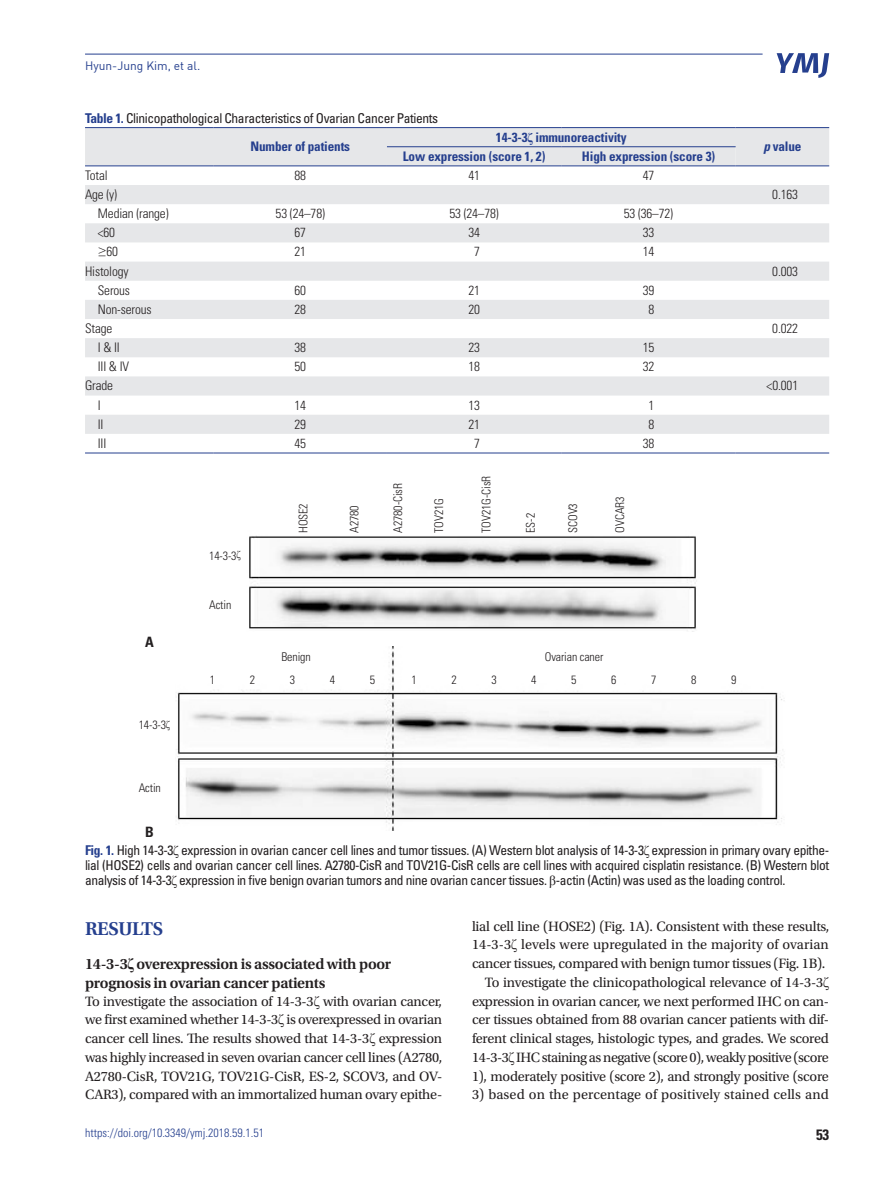
<style>
.page{position:relative;width:893px;height:1191px;background:#fff}
.page>*{position:absolute;margin:0;border:0;box-sizing:border-box;transform-origin:0 0}
.큰제목{font:600 19.5px "Utopia Std";letter-spacing:-.02em;color:#253f8e}
._1_제목{font:600 15.75px "Utopia Std";letter-spacing:-.02em;color:#231f20}
.t1{font:700 condensed 15px "Univers LT Std";color:#231f20}
.본문1{font:14.25px/18.8px "Utopia Std";letter-spacing:-.02em;color:#231f20;text-align:justify}
.본문{font:14.25px/18.8px "Utopia Std";letter-spacing:-.015em;color:#231f20;text-align:justify}
.본문-2{font:14.25px "Utopia Std";letter-spacing:.005em;color:#231f20}
.t2{font:700 condensed 14.25px "Univers LT Std";color:#231f20}
.사진설명{font:condensed 13.5px/15px "Univers LT Std";letter-spacing:-.03em;color:#231f20;text-align:justify}
.표제목{font:condensed 13.5px "Univers LT Std";letter-spacing:-.03em;color:#231f20}
.표본문{font:300 condensed 13.2px "Univers LT Std";letter-spacing:-.01em;color:#231f20}
.표본문-2{font:700 condensed 13.2px "Univers LT Std";letter-spacing:-.01em;color:#253f8e}
.그래프_글{font:300 condensed 12px "Univers LT Std";letter-spacing:-.01em;color:#231f20}
.t3{font:300 condensed 12px "Univers LT Std";color:#253f8e}
.교신저자{font:12px "Dinreg";color:#253f8e}
.s1{font-weight:700;color:#253f8e}
.s2{font-family:"Times New Roman";font-stretch:normal}
.s3{font-style:italic}
.s4{font-family:"Garamond";font-weight:400;font-stretch:normal}
.s5{font-family:"Times New Roman";font-weight:400;font-stretch:normal;font-size:10.5px}
.s6{font-family:"Times New Roman";font-weight:700}
.s7{font-family:"Times New Roman"}
</style>
<div class="page">
<svg style="left:777px;top:53px;width:52px;height:25px"></svg>
<hr style="left:85px;top:54px;width:678px;height:1px;background:#253f8e">
<div style="left:85px;top:128px;width:744px;height:38px;background:#e6e7e9"></div>
<svg style="left:85px;top:185px;width:744px;height:249px;fill:#e6e7e9"></svg>
<hr style="left:85px;top:127px;width:129px;height:1px;background:#253f8e">
<hr style="left:214px;top:127px;width:173px;height:1px;background:#253f8e">
<hr style="left:85px;top:166px;width:129px;height:1px;background:#253f8e">
<hr style="left:214px;top:166px;width:173px;height:1px;background:#253f8e">
<hr style="left:387px;top:127px;width:174px;height:1px;background:#253f8e">
<hr style="left:561px;top:127px;width:175px;height:1px;background:#253f8e">
<hr style="left:736px;top:127px;width:93px;height:1px;background:#253f8e">
<hr style="left:736px;top:166px;width:93px;height:1px;background:#253f8e">
<hr style="left:387px;top:146px;width:174px;height:1px;background:#253f8e">
<hr style="left:561px;top:146px;width:175px;height:1px;background:#253f8e">
<hr style="left:387px;top:166px;width:174px;height:1px;background:#253f8e">
<hr style="left:561px;top:166px;width:175px;height:1px;background:#253f8e">
<hr style="left:85px;top:453px;width:129px;height:1px;background:#253f8e">
<hr style="left:214px;top:453px;width:173px;height:1px;background:#253f8e">
<hr style="left:387px;top:453px;width:174px;height:1px;background:#253f8e">
<hr style="left:561px;top:453px;width:175px;height:1px;background:#253f8e">
<hr style="left:736px;top:453px;width:93px;height:1px;background:#253f8e">
<img style="left:249px;top:535px;width:448px;height:96px">
<img style="left:176px;top:646px;width:607px;height:184px">
<p class="교신저자" style="left:85px;top:58px;width:117px">Hyun-Jung Kim, et al.</p>
<p class="표제목" style="left:85px;top:110px;width:355px"><span class="s1">Table 1.</span> Clinicopathological Characteristics of Ovarian Cancer Patients</p>
<p class="표본문-2" style="left:250px;top:138px;width:101px">Number of patients</p>
<p class="표본문-2" style="left:496px;top:129px;width:132px">14-3-3<span class="s2">ζ</span> immunoreactivity</p>
<p class="표본문-2" style="left:403px;top:148px;width:144px">Low expression (score 1, 2)</p>
<p class="표본문-2" style="left:582px;top:148px;width:135px">High expression (score 3)</p>
<p class="표본문-2" style="left:763px;top:138px;width:40px"><span class="s3">p</span> value</p>
<p class="표본문" style="left:85px;top:167px;width:24px">Total</p>
<p class="표본문" style="left:295px;top:167px;width:13px">88</p>
<p class="표본문" style="left:468px;top:167px;width:13px">41</p>
<p class="표본문" style="left:643px;top:167px;width:13px">47</p>
<p class="표본문" style="left:85px;top:186px;width:34px">Age (y)</p>
<p class="표본문" style="left:772px;top:186px;width:27px">0.163</p>
<p class="표본문" style="left:98px;top:205px;width:72px">Median (range)</p>
<p class="표본문" style="left:276px;top:205px;width:51px">53 (24–78)</p>
<p class="표본문" style="left:449px;top:205px;width:51px">53 (24–78)</p>
<p class="표본문" style="left:624px;top:205px;width:51px">53 (36–72)</p>
<p class="표본문" style="left:98px;top:225px;width:19px">&lt;60</p>
<p class="표본문" style="left:295px;top:225px;width:13px">67</p>
<p class="표본문" style="left:468px;top:225px;width:13px">34</p>
<p class="표본문" style="left:643px;top:225px;width:13px">33</p>
<p class="표본문" style="left:98px;top:244px;width:22px"><span class="s4">≥</span>60</p>
<p class="표본문" style="left:295px;top:244px;width:13px">21</p>
<p class="표본문" style="left:474px;top:244px;width:7px">7</p>
<p class="표본문" style="left:643px;top:244px;width:13px">14</p>
<p class="표본문" style="left:85px;top:263px;width:45px">Histology</p>
<p class="표본문" style="left:772px;top:263px;width:27px">0.003</p>
<p class="표본문" style="left:98px;top:282px;width:34px">Serous</p>
<p class="표본문" style="left:295px;top:282px;width:13px">60</p>
<p class="표본문" style="left:468px;top:282px;width:13px">21</p>
<p class="표본문" style="left:643px;top:282px;width:13px">39</p>
<p class="표본문" style="left:98px;top:301px;width:55px">Non-serous</p>
<p class="표본문" style="left:295px;top:301px;width:13px">28</p>
<p class="표본문" style="left:468px;top:301px;width:13px">20</p>
<p class="표본문" style="left:648px;top:301px;width:7px">8</p>
<p class="표본문" style="left:85px;top:320px;width:29px">Stage</p>
<p class="표본문" style="left:772px;top:320px;width:27px">0.022</p>
<p class="표본문" style="left:98px;top:339px;width:24px">I &amp; II</p>
<p class="표본문" style="left:294px;top:339px;width:13px">38</p>
<p class="표본문" style="left:468px;top:339px;width:13px">23</p>
<p class="표본문" style="left:643px;top:339px;width:13px">15</p>
<p class="표본문" style="left:98px;top:359px;width:33px">III &amp; IV</p>
<p class="표본문" style="left:294px;top:359px;width:13px">50</p>
<p class="표본문" style="left:468px;top:359px;width:13px">18</p>
<p class="표본문" style="left:643px;top:359px;width:13px">32</p>
<p class="표본문" style="left:85px;top:378px;width:30px">Grade</p>
<p class="표본문" style="left:767px;top:378px;width:33px">&lt;0.001</p>
<p class="표본문" style="left:98px;top:397px;width:4px">I</p>
<p class="표본문" style="left:294px;top:397px;width:13px">14</p>
<p class="표본문" style="left:468px;top:397px;width:13px">13</p>
<p class="표본문" style="left:648px;top:397px;width:7px">1</p>
<p class="표본문" style="left:98px;top:416px;width:7px">II</p>
<p class="표본문" style="left:294px;top:416px;width:13px">29</p>
<p class="표본문" style="left:468px;top:416px;width:13px">21</p>
<p class="표본문" style="left:648px;top:416px;width:7px">8</p>
<p class="표본문" style="left:98px;top:435px;width:10px">III</p>
<p class="표본문" style="left:294px;top:435px;width:13px">45</p>
<p class="표본문" style="left:474px;top:435px;width:7px">7</p>
<p class="표본문" style="left:643px;top:435px;width:13px">38</p>
<p class="t2" style="left:145px;top:633px;width:10px">A</p>
<p class="그래프_글" style="left:139px;top:718px;width:33px">14-3-3<span class="s5">ζ</span></p>
<p class="그래프_글" style="left:139px;top:780px;width:24px">Actin</p>
<p class="그래프_글" style="left:209px;top:548px;width:33px">14-3-3<span class="s5">ζ</span></p>
<p class="그래프_글" style="left:209px;top:597px;width:24px">Actin</p>
<p class="그래프_글" style="left:296px;top:533px;width:31px;rotate:-90deg">HOSE2</p>
<p class="그래프_글" style="left:347px;top:533px;width:29px;rotate:-90deg">A2780</p>
<p class="그래프_글" style="left:391px;top:533px;width:51px;rotate:-90deg">A2780-CisR</p>
<p class="그래프_글" style="left:432px;top:533px;width:36px;rotate:-90deg">TOV21G</p>
<p class="그래프_글" style="left:479px;top:533px;width:58px;rotate:-90deg">TOV21G-CisR</p>
<p class="그래프_글" style="left:523px;top:533px;width:21px;rotate:-90deg">ES-2</p>
<p class="그래프_글" style="left:566px;top:533px;width:31px;rotate:-90deg">SCOV3</p>
<p class="그래프_글" style="left:613px;top:533px;width:38px;rotate:-90deg">OVCAR3</p>
<p class="그래프_글" style="left:281px;top:649px;width:31px">Benign</p>
<p class="그래프_글" style="left:545px;top:649px;width:60px">Ovarian caner</p>
<p class="그래프_글" style="left:210px;top:672px;width:7px">1</p>
<p class="그래프_글" style="left:250px;top:672px;width:7px">2</p>
<p class="그래프_글" style="left:290px;top:672px;width:7px">3</p>
<p class="그래프_글" style="left:330px;top:672px;width:7px">4</p>
<p class="그래프_글" style="left:370px;top:672px;width:7px">5</p>
<p class="그래프_글" style="left:411px;top:672px;width:7px">1</p>
<p class="그래프_글" style="left:451px;top:672px;width:7px">2</p>
<p class="그래프_글" style="left:491px;top:672px;width:7px">3</p>
<p class="그래프_글" style="left:531px;top:672px;width:7px">4</p>
<p class="그래프_글" style="left:571px;top:672px;width:7px">5</p>
<p class="그래프_글" style="left:611px;top:672px;width:7px">6</p>
<p class="그래프_글" style="left:651px;top:672px;width:7px">7</p>
<p class="그래프_글" style="left:691px;top:672px;width:7px">8</p>
<p class="그래프_글" style="left:731px;top:672px;width:7px">9</p>
<p class="t2" style="left:145px;top:823px;width:10px">B</p>
<p class="사진설명" style="left:85px;top:842px;width:746px"><span class="s1">Fig. 1.</span> High 14-3-3<span class="s2">ζ</span> expression in ovarian cancer cell lines and tumor tissues. (A) Western blot analysis of 14-3-3<span class="s2">ζ</span> expression in primary ovary epithe&shy;lial (HOSE2) cells and ovarian cancer cell lines. A2780-CisR and TOV21G-CisR cells are cell lines with acquired cisplatin resistance. (B) Western blot analysis of 14-3-3<span class="s2">ζ</span> expression in five benign ovarian tumors and nine ovarian cancer tissues. <span class="s2">β</span>-actin (Actin) was used as the loading control.</p>
<p class="큰제목" style="left:85px;top:917px;width:80px">RESULTS</p>
<p class="_1_제목" style="left:85px;top:955px;width:308px">14-3-3<span class="s6">ζ</span> overexpression is associated with poor</p>
<p class="_1_제목" style="left:85px;top:974px;width:242px">prognosis in ovarian cancer patients</p>
<p class="본문1" style="left:85px;top:992px;width:359px">To investigate the association of 14-3-3<span class="s7">ζ</span> with ovarian cancer, we first examined whether 14-3-3<span class="s7">ζ</span> is overexpressed in ovarian cancer cell lines. The results showed that 14-3-3<span class="s7">ζ</span> expression was highly increased in seven ovarian cancer cell lines (A2780, A2780-CisR, TOV21G, TOV21G-CisR, ES-2, SCOV3, and OV-CAR3), compared with an immortalized human ovary epithe-</p>
<p class="t3" style="left:85px;top:1125px;width:181px">https://doi.org/10.3349/ymj.2018.59.1.51</p>
<p class="본문1" style="left:472px;top:917px;width:359px">lial cell line (HOSE2) (Fig. 1A). Consistent with these results, 14-3-3<span class="s7">ζ</span> levels were upregulated in the majority of ovarian cancer tissues, compared with benign tumor tissues (Fig. 1B).</p>
<p class="본문" style="left:472px;top:973px;width:359px;text-indent:13px">To investigate the clinicopathological relevance of 14-3-3<span class="s7">ζ </span>expression in ovarian cancer, we next performed IHC on can&shy;cer tissues obtained from 88 ovarian cancer patients with dif&shy;ferent clinical stages, histologic types, and grades. We scored 14-3-3<span class="s7">ζ</span> IHC staining as negative (score 0), weakly positive (score 1), moderately positive (score 2), and strongly positive (score</p>
<p class="본문-2" style="left:472px;top:1087px;width:358px">3) based on the percentage of positively stained cells and</p>
<p class="t1" style="left:816px;top:1125px;width:15px">53</p>
</div>
